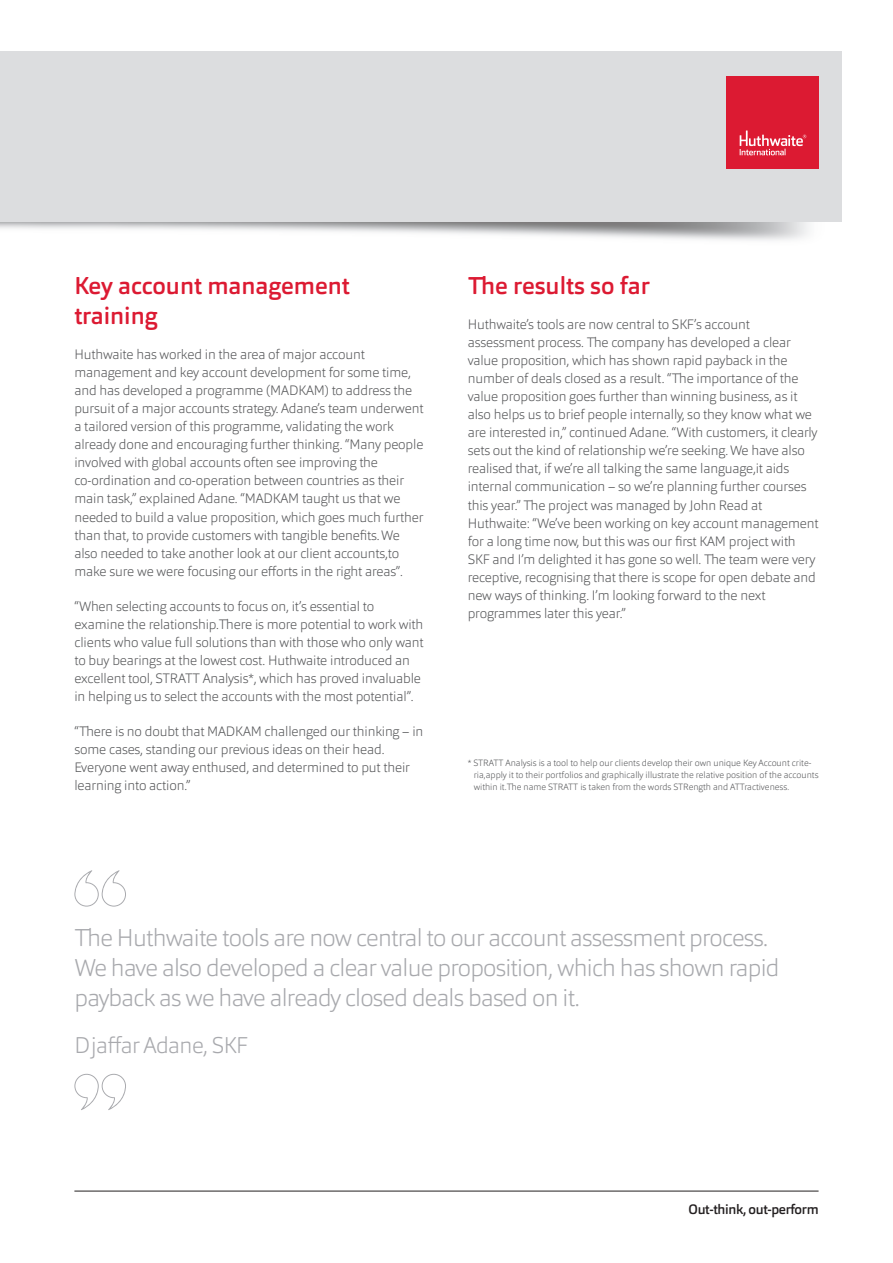
<style>
.page{position:relative;width:893px;height:1263px;background:#fff}
.page>*{position:absolute;margin:0;border:0;box-sizing:border-box;transform-origin:0 0}
.t1{font:200 24px/30px "Orgon";letter-spacing:-.03em;color:#a8a9ad}
.t2{font:500 24px/30px "Orgon";color:#dc1a32}
.t3{font:200 22.5px "Orgon";letter-spacing:-.025em;color:#a8a9ad}
.t4{font:200 13.5px/18px "Orgon";letter-spacing:-.01em;color:#57585a}
.t5{font:500 13.5px "Orgon";letter-spacing:-.025em;color:#231f20}
.t6{font:200 9px/12px "Orgon";color:#57585a}
</style>
<div class="page">
<hr style="left:74px;top:1191px;width:745px;height:1px;background:#231f20">
<svg style="left:74px;top:870px;width:52px;height:36px"></svg>
<svg style="left:74px;top:1074px;width:52px;height:36px"></svg>
<div style="left:0;top:51px;width:842px;height:170px;background:#dcdddf"></div>
<div style="left:726px;top:76px;width:93px;height:93px;background:#dc1a32"></div>
<svg style="left:740px;top:131px;width:66px;height:24px"></svg>
<p class="t2" style="left:74px;top:271px;width:277px">Key account management training</p>
<p class="t4" style="left:74px;top:346px;width:351px">Huthwaite has worked in the area of major account management and key account development for some time, and has developed a programme (MADKAM) to address the pursuit of a major accounts strategy. Adane’s team underwent a tailored version of this programme, validating the work already done and encouraging further thinking. “Many people involved with global accounts often see improving the co-ordination and co-operation between countries as their main task,” explained Adane. “MADKAM taught us that we needed to build a value proposition, which goes much further than that, to provide customers with tangible benefits. We also needed to take another look at our client accounts,to make sure we were focusing our efforts in the right areas”.</p>
<p class="t4" style="left:74px;top:597px;width:351px">“When selecting accounts to focus on, it’s essential to examine the relationship.There is more potential to work with clients who value full solutions than with those who only want to buy bearings at the lowest cost. Huthwaite introduced an excellent tool, STRATT Analysis*, which has proved invaluable in helping us to select the accounts with the most potential”.</p>
<p class="t4" style="left:74px;top:722px;width:350px">“There is no doubt that MADKAM challenged our thinking – in some cases, standing our previous ideas on their head.<br>Everyone went away enthused, and determined to put their learning into action.”</p>
<p class="t2" style="left:468px;top:271px;width:184px">The results so far</p>
<p class="t4" style="left:468px;top:316px;width:352px">Huthwaite’s tools are now central to SKF’s account assessment process. The company has developed a clear value proposition, which has shown rapid payback in the number of deals closed as a result. “The importance of the value proposition goes further than winning business, as it also helps us to brief people internally, so they know what we are interested in,” continued Adane. “With customers, it clearly sets out the kind of relationship we’re seeking. We have also realised that, if we’re all talking the same language,it aids internal communication – so we’re planning further courses this year.” The project was managed by John Read at Huthwaite: “We’ve been working on key account management for a long time now, but this was our first KAM project with SKF and I’m delighted it has gone so well. The team were very receptive, recognising that there is scope for open debate and new ways of thinking. I’m looking forward to the next programmes later this year.”</p>
<p class="t6" style="left:474px;top:756px;width:346px;text-indent:-6px">* STRATT Analysis is a tool to help our clients develop their own unique Key Account crite&shy;ria,apply it to their portfolios and graphically illustrate the relative position of the accounts within it.The name STRATT is taken from the words STRength and ATTractiveness.</p>
<p class="t1" style="left:74px;top:922px;width:707px">The Huthwaite tools are now central to our account assessment process.<br>We have also developed a clear value proposition, which has shown rapid payback as we have already closed deals based on it.</p>
<p class="t3" style="left:74px;top:1030px;width:175px">Djaffar Adane, SKF</p>
<p class="t5" style="left:688px;top:1200px;width:132px">Out-think, out-perform</p>
</div>
